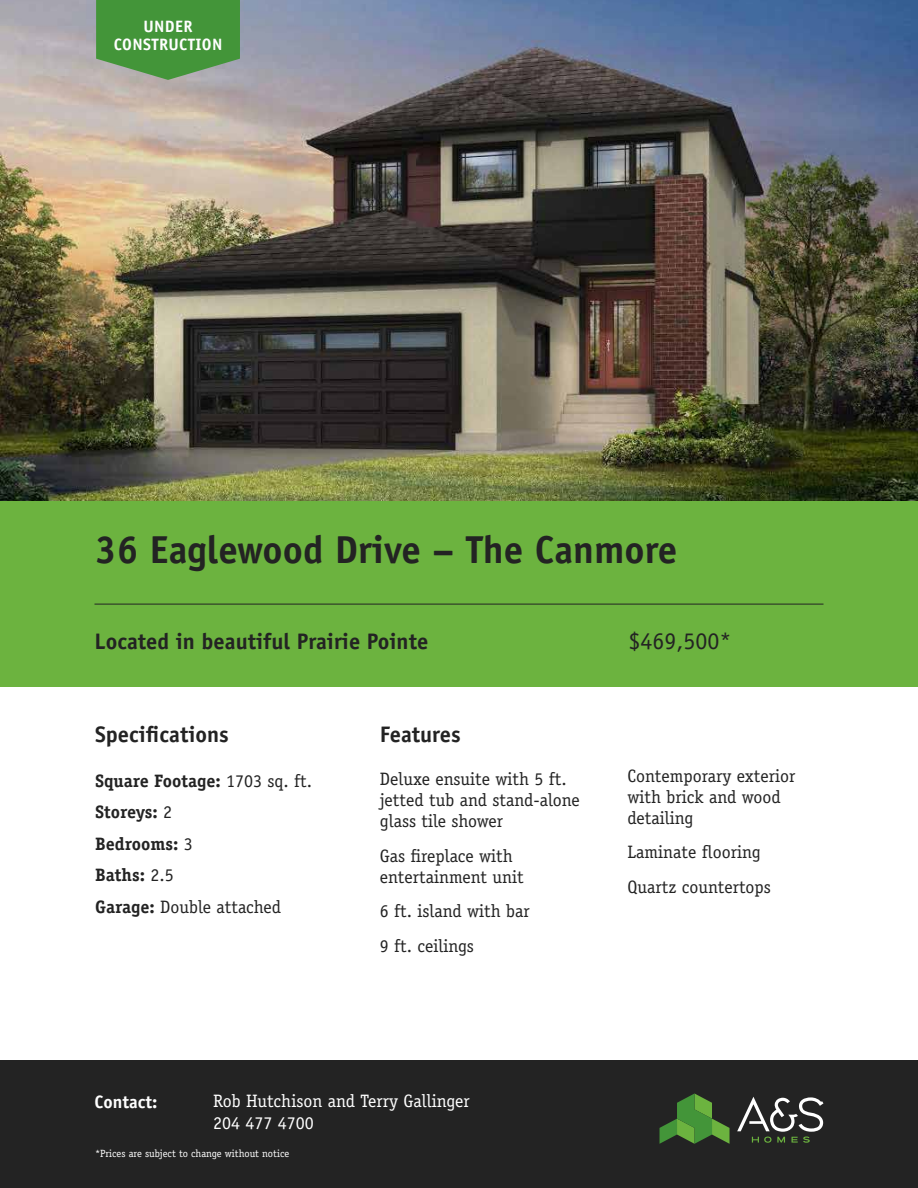
<style>
.page{position:relative;width:918px;height:1188px;background:#fff}
.page>*{position:absolute;margin:0;border:0;box-sizing:border-box;transform-origin:0 0}
.t1{font:700 39px "Officina Sans";color:#232323}
.t2{font:24px "Officina Sans";color:#232323}
.t3{font:700 22.5px "Officina Sans";color:#232323}
.t4{font:18px/21px "Officina Serif";color:#232323}
.t5{font:700 18px/31.5px "Officina Serif";color:#232323}
.t6{font:18px/21.6px "Officina Serif";color:#fff}
.t7{font:700 18px "Officina Sans";color:#fff}
.t8{font:700 16.5px/18px "Officina Sans";letter-spacing:.02em;color:#fff;text-align:center}
.t9{font:10.5px "Officina Serif";color:#fff}
.s1{font-weight:400}
</style>
<div class="page">
<div style="left:0;top:500px;width:918px;height:187px;background:#6cb33f"></div>
<div style="left:0;top:1061px;width:918px;height:127px;background:#232323"></div>
<svg style="left:660px;top:1094px;width:70px;height:50px"></svg>
<svg style="left:737px;top:1097px;width:87px;height:46px"></svg>
<hr style="left:94px;top:604px;width:730px;height:1px;background:#232323">
<img style="left:0;top:0;width:918px;height:500px">
<svg style="left:96px;top:0;width:144px;height:80px;background:#529849"></svg>
<p class="t8" style="left:114px;top:17px;width:110px">UNDER<br>CONSTRUCTION</p>
<h1 class="t1" style="left:95px;top:525px;width:584px">36 Eaglewood Drive – The Canmore</h1>
<p class="t3" style="left:94px;top:627px;width:335px">Located in beautiful Prairie Pointe</p>
<h2 class="t2" style="left:628px;top:627px;width:105px">$469,500*</h2>
<p class="t3" style="left:95px;top:720px;width:135px">Specifications</p>
<p class="t5" style="left:95px;top:765px;width:218px">Square Footage: <span class="s1">1703 sq. ft.<br></span>Storeys: <span class="s1">2<br></span>Bedrooms: <span class="s1">3<br></span>Baths: <span class="s1">2.5<br></span>Garage: <span class="s1">Double attached</span></p>
<p class="t4" style="left:380px;top:769px;width:202px">Deluxe ensuite with 5 ft. jetted tub and stand-alone glass tile shower</p>
<p class="t3" style="left:380px;top:720px;width:82px">Features</p>
<p class="t4" style="left:380px;top:845px;width:146px">Gas fireplace with entertainment unit</p>
<p class="t4" style="left:380px;top:894px;width:152px;line-height:34.5px">6 ft. island with bar<br>9 ft. ceilings</p>
<p class="t4" style="left:628px;top:765px;width:170px">Contemporary exterior with brick and wood detailing</p>
<p class="t4" style="left:628px;top:835px;width:145px;line-height:34.5px">Laminate flooring<br>Quartz countertops</p>
<p class="t7" style="left:94px;top:1090px;width:64px">Contact:</p>
<p class="t6" style="left:213px;top:1090px;width:258px">Rob Hutchison and Terry Gallinger<br>204 477 4700</p>
<p class="t9" style="left:95px;top:1147px;width:196px">*Prices are subject to change without notice</p>
</div>
